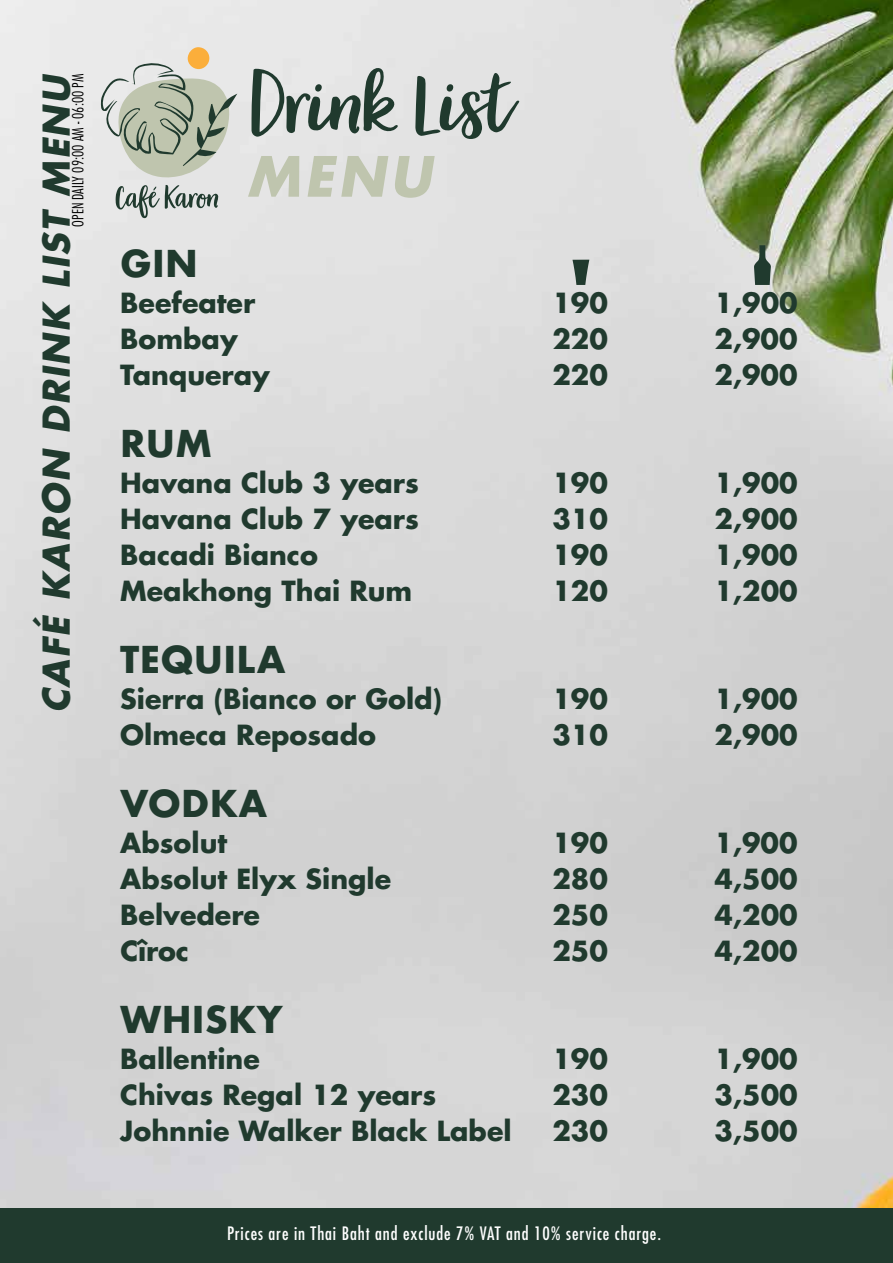
<style>
.page{position:relative;width:893px;height:1263px;background:#fff}
.page>*{position:absolute;margin:0;border:0;box-sizing:border-box;transform-origin:0 0}
.t1{font:90px "Garden Grown US D";color:#203a2e}
.t2{font:italic 700 54px "Futura Std";color:#bfc5ae}
.t3{font:700 36px "Futura";letter-spacing:.005em;color:#203a2e}
.t4{font:italic 700 36px "Futura Std";color:#203a2e}
.t5{font:700 27px "Futura Std";color:#203a2e}
.t6{font:condensed 18px "Futura Std";letter-spacing:.05em;color:#fff}
.t7{font:300 condensed 15px "Futura";color:#000}
</style>
<div class="page">
<img style="left:0;top:0;width:893px;height:1208px">
<div style="left:0;top:1208px;width:893px;height:55px;background:#203a2e"></div>
<div style="left:188px;top:47px;width:21px;height:22px;background:#fbae3b;border-radius:50%"></div>
<svg style="left:101px;top:62px;width:136px;height:117px;background:#bfc4b7"></svg>
<svg style="left:115px;top:185px;width:104px;height:33px;background:#b4bab7"></svg>
<svg style="left:754px;top:245px;width:17px;height:40px"></svg>
<svg style="left:572px;top:260px;width:17px;height:25px"></svg>
<h3 class="t4" style="left:32px;top:713px;width:641px;rotate:-90deg">CAFÉ KARON DRINK LIST MENU</h3>
<p class="t7" style="left:69px;top:227px;width:154px;rotate:-90deg">OPEN DAILY 09:00 AM - 06:00 PM</p>
<h1 class="t1" style="left:252px;top:47px;width:261px">Drink List</h1>
<h2 class="t2" style="left:247px;top:141px;width:186px">MENU</h2>
<h3 class="t3" style="left:120px;top:238px;width:79px">GIN</h3>
<p class="t5" style="left:120px;top:285px;width:137px">Beefeater</p>
<p class="t5" style="left:552px;top:285px;width:57px">190</p>
<p class="t5" style="left:714px;top:285px;width:85px">1,900</p>
<p class="t5" style="left:120px;top:321px;width:119px">Bombay</p>
<p class="t5" style="left:552px;top:321px;width:57px">220</p>
<p class="t5" style="left:714px;top:321px;width:85px">2,900</p>
<p class="t5" style="left:120px;top:357px;width:151px">Tanqueray</p>
<p class="t5" style="left:552px;top:357px;width:57px">220</p>
<p class="t5" style="left:714px;top:357px;width:85px">2,900</p>
<h3 class="t3" style="left:120px;top:418px;width:94px">RUM</h3>
<p class="t5" style="left:120px;top:465px;width:300px">Havana Club 3 years</p>
<p class="t5" style="left:552px;top:465px;width:57px">190</p>
<p class="t5" style="left:714px;top:465px;width:85px">1,900</p>
<p class="t5" style="left:120px;top:501px;width:300px">Havana Club 7 years</p>
<p class="t5" style="left:552px;top:501px;width:57px">310</p>
<p class="t5" style="left:714px;top:501px;width:85px">2,900</p>
<p class="t5" style="left:120px;top:537px;width:199px">Bacadi Bianco</p>
<p class="t5" style="left:552px;top:537px;width:57px">190</p>
<p class="t5" style="left:714px;top:537px;width:85px">1,900</p>
<p class="t5" style="left:120px;top:573px;width:294px">Meakhong Thai Rum</p>
<p class="t5" style="left:552px;top:573px;width:57px">120</p>
<p class="t5" style="left:714px;top:573px;width:85px">1,200</p>
<h3 class="t3" style="left:120px;top:634px;width:167px">TEQUILA</h3>
<p class="t5" style="left:120px;top:681px;width:323px">Sierra (Bianco or Gold)</p>
<p class="t5" style="left:552px;top:681px;width:57px">190</p>
<p class="t5" style="left:714px;top:681px;width:85px">1,900</p>
<p class="t5" style="left:120px;top:717px;width:257px">Olmeca Reposado</p>
<p class="t5" style="left:552px;top:717px;width:57px">310</p>
<p class="t5" style="left:714px;top:717px;width:85px">2,900</p>
<h3 class="t3" style="left:120px;top:778px;width:148px">VODKA</h3>
<p class="t5" style="left:120px;top:825px;width:108px">Absolut</p>
<p class="t5" style="left:552px;top:825px;width:57px">190</p>
<p class="t5" style="left:714px;top:825px;width:85px">1,900</p>
<p class="t5" style="left:120px;top:861px;width:272px">Absolut Elyx Single</p>
<p class="t5" style="left:552px;top:861px;width:57px">280</p>
<p class="t5" style="left:714px;top:861px;width:85px">4,500</p>
<p class="t5" style="left:120px;top:897px;width:141px">Belvedere</p>
<p class="t5" style="left:552px;top:897px;width:57px">250</p>
<p class="t5" style="left:714px;top:897px;width:85px">4,200</p>
<p class="t5" style="left:120px;top:933px;width:70px">Cîroc</p>
<p class="t5" style="left:552px;top:933px;width:57px">250</p>
<p class="t5" style="left:714px;top:933px;width:85px">4,200</p>
<h3 class="t3" style="left:120px;top:994px;width:164px">WHISKY</h3>
<p class="t5" style="left:120px;top:1041px;width:141px">Ballentine</p>
<p class="t5" style="left:552px;top:1041px;width:57px">190</p>
<p class="t5" style="left:714px;top:1041px;width:85px">1,900</p>
<p class="t5" style="left:120px;top:1077px;width:318px">Chivas Regal 12 years</p>
<p class="t5" style="left:552px;top:1077px;width:57px">230</p>
<p class="t5" style="left:714px;top:1077px;width:85px">3,500</p>
<p class="t5" style="left:120px;top:1113px;width:393px">Johnnie Walker Black Label</p>
<p class="t5" style="left:552px;top:1113px;width:57px">230</p>
<p class="t5" style="left:714px;top:1113px;width:85px">3,500</p>
<p class="t6" style="left:227px;top:1223px;width:435px">Prices are in Thai Baht and exclude 7% VAT and 10% service charge.</p>
</div>
